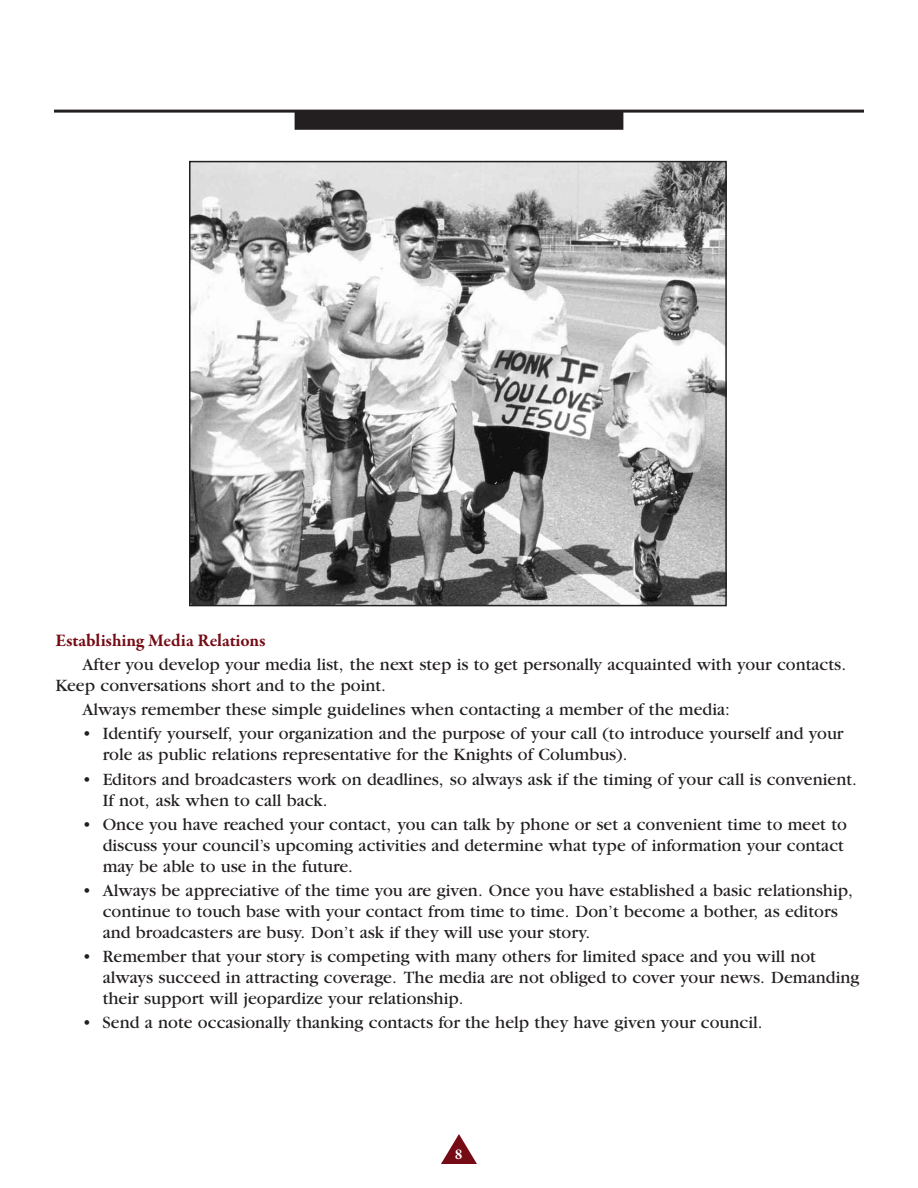
<style>
.page{position:relative;width:918px;height:1188px;background:#fff}
.page>*{position:absolute;margin:0;border:0;box-sizing:border-box;transform-origin:0 0}
.t1{font:18px/21px "Garamond";color:#231f20}
.t2{font:700 18px "Garamond Premr Pro";color:#750c15}
.t3{font:700 15px "Garamond Premr Pro";color:#fff}
</style>
<div class="page">
<svg style="left:441px;top:1134px;width:36px;height:30px"></svg>
<hr style="left:54px;top:110px;width:810px;height:3px;background:#231f20">
<div style="left:295px;top:112px;width:328px;height:18px;background:#231f20"></div>
<img style="left:192px;top:164px;width:532px;height:439px">
<div style="left:189px;top:161px;width:538px;height:445px;border:2px solid #231f20"></div>
<p class="t2" style="left:56px;top:633px;width:212px">Establishing Media Relations</p>
<p class="t1" style="left:55px;top:655px;width:792px;text-indent:27px">After you develop your media list, the next step is to get personally acquainted with your contacts.<br>Keep conversations short and to the point.</p>
<p class="t1" style="left:82px;top:701px;width:649px">Always remember these simple guidelines when contacting a member of the media:</p>
<p class="t1" style="left:103px;top:725px;width:742px;text-indent:-20px">• Identify yourself, your organization and the purpose of your call (to introduce yourself and your role as public relations representative for the Knights of Columbus).</p>
<p class="t1" style="left:103px;top:770px;width:756px;text-indent:-20px">• Editors and broadcasters work on deadlines, so always ask if the timing of your call is convenient.<br>If not, ask when to call back.</p>
<p class="t1" style="left:103px;top:815px;width:746px;text-indent:-20px">• Once you have reached your contact, you can talk by phone or set a convenient time to meet to discuss your council’s upcoming activities and determine what type of information your contact may be able to use in the future.</p>
<p class="t1" style="left:103px;top:881px;width:752px;text-indent:-20px">• Always be appreciative of the time you are given. Once you have established a basic relationship, continue to touch base with your contact from time to time. Don’t become a bother, as editors and broadcasters are busy. Don’t ask if they will use your story.</p>
<p class="t1" style="left:103px;top:948px;width:758px;text-indent:-20px">• Remember that your story is competing with many others for limited space and you will not always succeed in attracting coverage. The media are not obliged to cover your news. Demanding their support will jeopardize your relationship.</p>
<p class="t1" style="left:82px;top:1014px;width:682px">• Send a note occasionally thanking contacts for the help they have given your council.</p>
<p class="t3" style="left:455px;top:1149px;width:9px">8</p>
</div>
